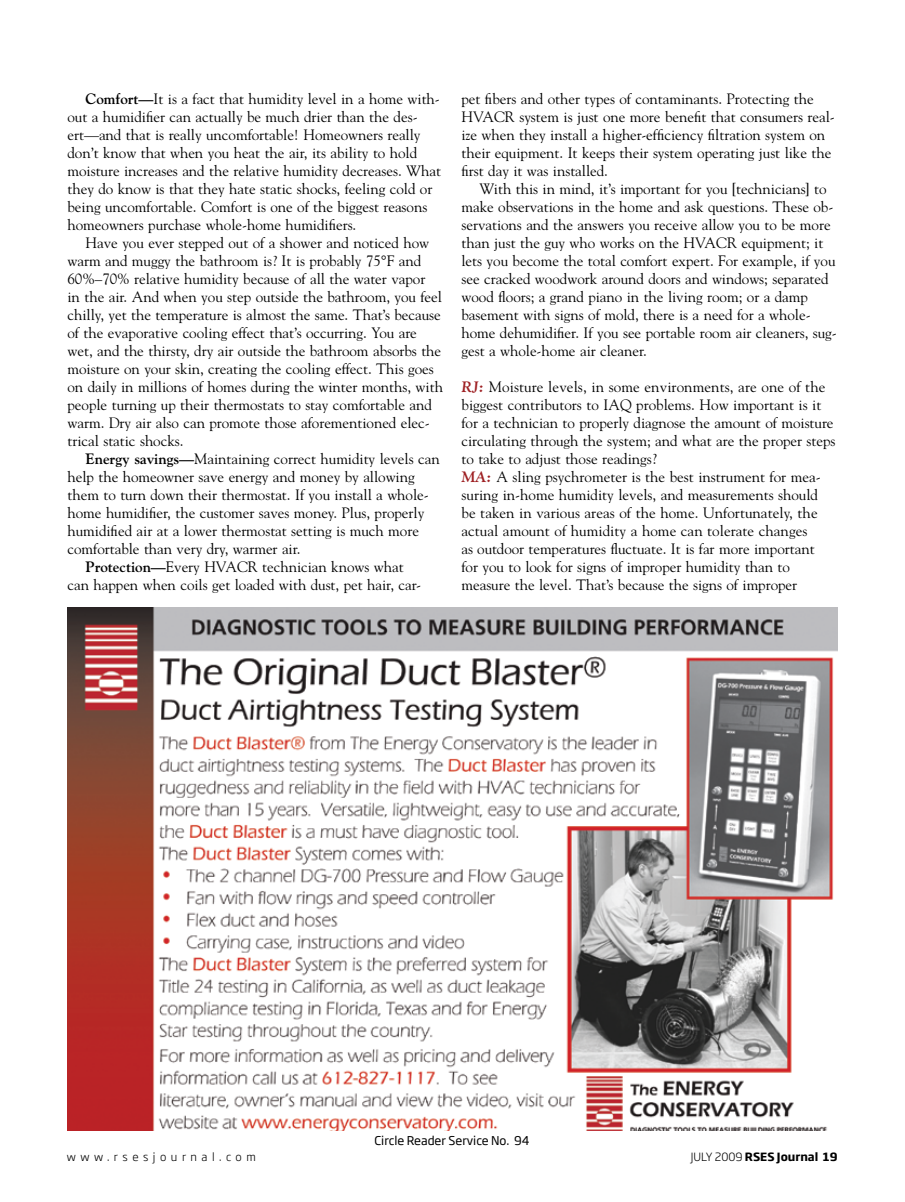
<style>
.page{position:relative;width:905px;height:1202px;background:#fff}
.page>*{position:absolute;margin:0;border:0;box-sizing:border-box;transform-origin:0 0}
.t1{font:15px/18px "Goudy";letter-spacing:-.005em;color:#000}
.t2{font:12px "Soho Gothic Pro";color:#000}
.t3{font:700 11.25px "Soho Gothic Std";color:#000}
.t4{font:300 11.25px "Soho Gothic Std";letter-spacing:.4em;color:#000}
.s1{font-weight:700}
.s2{font-weight:700;font-style:italic;color:#9e2023}
.s3{font-weight:300}
</style>
<div class="page">
<img style="left:68px;top:608px;width:769px;height:522px">
<p class="t1" style="left:68px;top:89px;width:375px;text-indent:18px"><span class="s1">Comfort—</span>It is a fact that humidity level in a home with&shy;out a humidifier can actually be much drier than the des&shy;ert—and that is really uncomfortable! Homeowners really don’t know that when you heat the air, its ability to hold moisture increases and the relative humidity decreases. What they do know is that they hate static shocks, feeling cold or being uncomfortable. Comfort is one of the biggest reasons homeowners purchase whole-home humidifiers.</p>
<p class="t1" style="left:68px;top:233px;width:377px;text-indent:18px">Have you ever stepped out of a shower and noticed how warm and muggy the bathroom is? It is probably 75°F and 60%–70% relative humidity because of all the water vapor<br>in the air. And when you step outside the bathroom, you feel chilly, yet the temperature is almost the same. That’s because of the evaporative cooling effect that’s occurring. You are wet, and the thirsty, dry air outside the bathroom absorbs the moisture on your skin, creating the cooling effect. This goes on daily in millions of homes during the winter months, with people turning up their thermostats to stay comfortable and warm. Dry air also can promote those aforementioned elec&shy;trical static shocks.</p>
<p class="t1" style="left:86px;top:449px;width:355px"><span class="s1">Energy savings—</span>Maintaining correct humidity levels can</p>
<p class="t1" style="left:67px;top:467px;width:348px">help the homeowner save energy and money by allowing</p>
<p class="t1" style="left:67px;top:485px;width:363px">them to turn down their thermostat. If you install a whole-</p>
<p class="t1" style="left:67px;top:503px;width:358px">home humidifier, the customer saves money. Plus, properly</p>
<p class="t1" style="left:67px;top:521px;width:353px">humidified air at a lower thermostat setting is much more</p>
<p class="t1" style="left:67px;top:539px;width:234px">comfortable than very dry, warmer air.</p>
<p class="t1" style="left:86px;top:557px;width:319px"><span class="s1">Protection—</span>Every HVACR technician knows what</p>
<p class="t1" style="left:67px;top:575px;width:355px">can happen when coils get loaded with dust, pet hair, car-</p>
<p class="t1" style="left:461px;top:89px;width:375px">pet fibers and other types of contaminants. Protecting the HVACR system is just one more benefit that consumers real&shy;ize when they install a higher-efficiency filtration system on their equipment. It keeps their system operating just like the first day it was installed.</p>
<p class="t1" style="left:461px;top:179px;width:377px;text-indent:18px">With this in mind, it’s important for you [technicians] to make observations in the home and ask questions. These ob&shy;servations and the answers you receive allow you to be more than just the guy who works on the HVACR equipment; it lets you become the total comfort expert. For example, if you see cracked woodwork around doors and windows; separated wood floors; a grand piano in the living room; or a damp basement with signs of mold, there is a need for a whole&shy;home dehumidifier. If you see portable room air cleaners, sug&shy;gest a whole-home air cleaner.</p>
<p class="t1" style="left:461px;top:377px;width:375px"><span class="s2">RJ:</span> Moisture levels, in some environments, are one of the biggest contributors to IAQ problems. How important is it for a technician to properly diagnose the amount of moisture circulating through the system; and what are the proper steps to take to adjust those readings?<br><span class="s2">MA:</span> A sling psychrometer is the best instrument for mea&shy;suring in-home humidity levels, and measurements should be taken in various areas of the home. Unfortunately, the actual amount of humidity a home can tolerate changes<br>as outdoor temperatures fluctuate. It is far more important<br>for you to look for signs of improper humidity than to measure the level. That’s because the signs of improper</p>
<p class="t2" style="left:374px;top:1130px;width:156px">Circle Reader Service No. 94</p>
<p class="t4" style="left:67px;top:1150px;width:190px">www.rsesjournal.com</p>
<p class="t3" style="left:690px;top:1149px;width:148px"><span class="s3">JULY 2009</span> RSES Journal 19</p>
</div>
